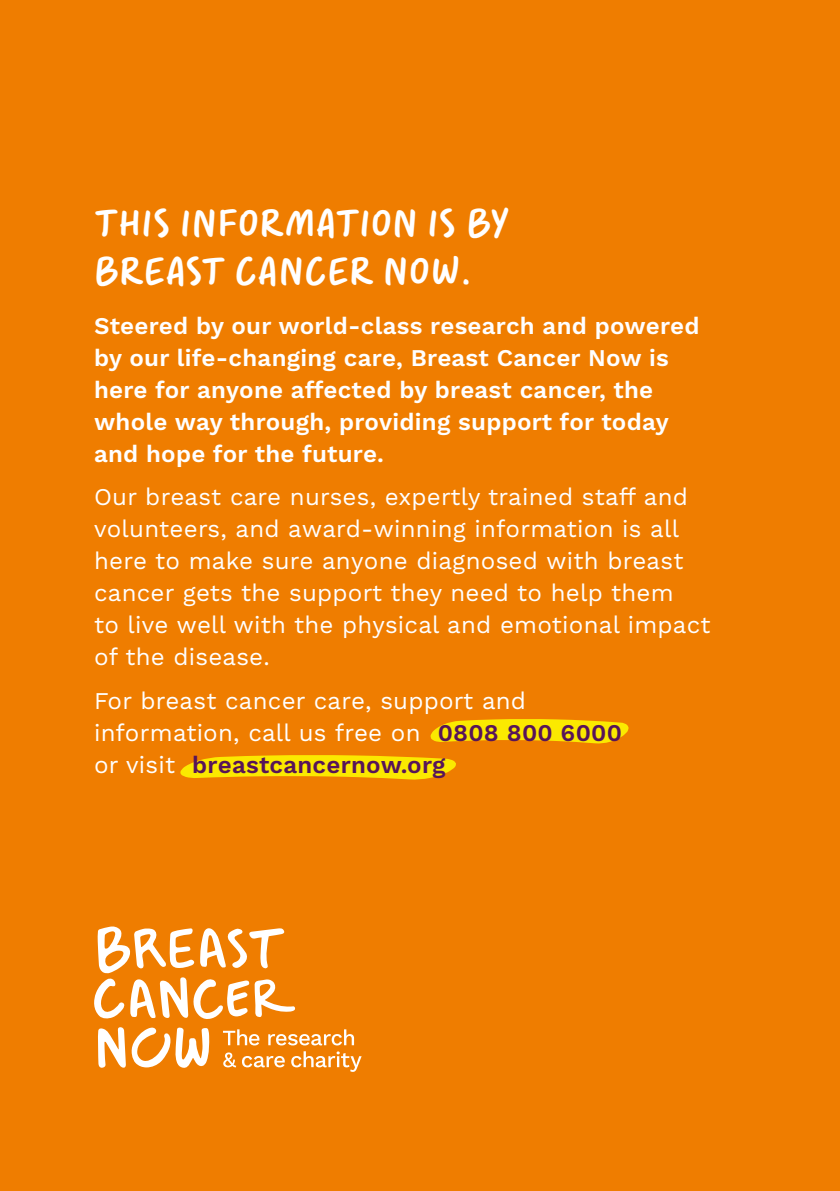
<style>
.page{position:relative;width:840px;height:1191px;background:#fff}
.page>*{position:absolute;margin:0;border:0;box-sizing:border-box;transform-origin:0 0}
.t1{font:40px/48px "Erika";letter-spacing:.01em;color:#fff}
.t2{font:24px/32px "Work Sans";letter-spacing:.01em;color:#fff}
.t3{font:600 24px/32px "Work Sans";letter-spacing:.01em;color:#fff}
.s1{font-weight:600;color:#571459}
</style>
<div class="page">
<div style="left:0;top:0;width:839px;height:1191px;background:#ef7d00"></div>
<svg style="left:430px;top:719px;width:198px;height:24px;background:#f8d600"></svg>
<svg style="left:180px;top:755px;width:275px;height:24px;background:#f8d600"></svg>
<svg style="left:98px;top:1027px;width:111px;height:41px"></svg>
<svg style="left:94px;top:926px;width:201px;height:93px"></svg>
<svg style="left:223px;top:1029px;width:36px;height:16px"></svg>
<svg style="left:268px;top:1029px;width:86px;height:16px"></svg>
<svg style="left:223px;top:1052px;width:13px;height:15px"></svg>
<svg style="left:242px;top:1056px;width:42px;height:11px"></svg>
<svg style="left:291px;top:1051px;width:70px;height:20px"></svg>
<h1 class="t1" style="left:94px;top:200px;width:415px">THIS INFORMATION IS BY<br>BREAST CANCER NOW.</h1>
<p class="t3" style="left:94px;top:311px;width:606px">Steered by our world-class research and powered by our life-changing care, Breast Cancer Now is here for anyone affected by breast cancer, the whole way through, providing support for today and hope for the future.</p>
<p class="t2" style="left:94px;top:482px;width:617px">Our breast care nurses, expertly trained staff and volunteers, and award-winning information is all here to make sure anyone diagnosed with breast cancer gets the support they need to help them<br>to live well with the physical and emotional impact of the disease.</p>
<p class="t2" style="left:94px;top:685px;width:529px">For breast cancer care, support and information, call us free on <span class="s1">0808 800 6000 </span>or visit <span class="s1">breastcancernow.org</span></p>
</div>
